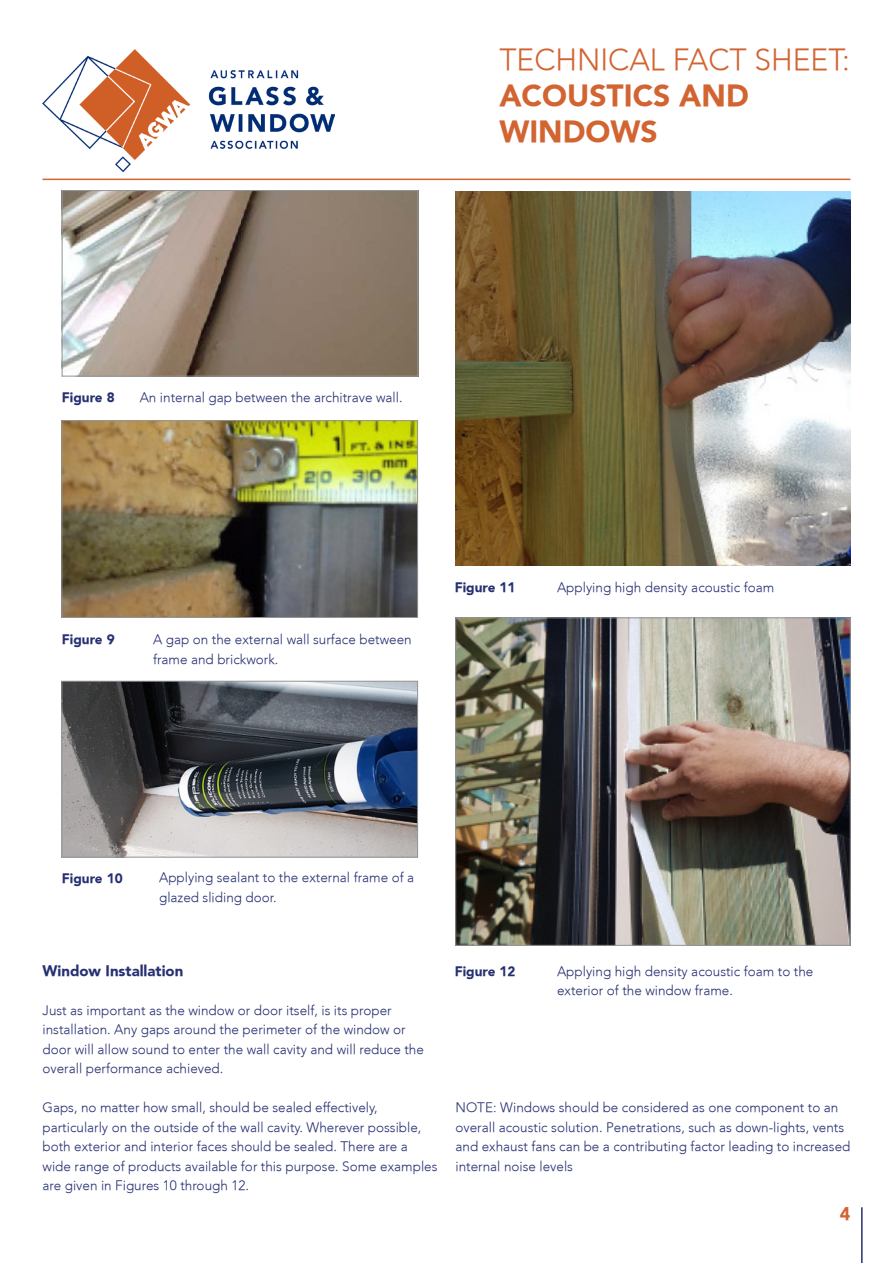
<style>
.page{position:relative;width:893px;height:1263px;background:#fff}
.page>*{position:absolute;margin:0;border:0;box-sizing:border-box;transform-origin:0 0}
.t1{font:300 30px "Avenir";color:#d26432}
.t2{font:900 30px/36px "Avenir";color:#d26432}
.t3{font:900 18px "Avenir";color:#d26432}
.sub_header{font:900 15px "Avenir";color:#263072}
.sub_header-2{font:300 13.5px/19.5px "Avenir";color:#263072}
.Plain_Text{font:900 13.5px "Avenir";color:#263072}
</style>
<div class="page">
<hr style="left:861px;top:1207px;width:2px;height:56px;background:#263072">
<hr style="left:43px;top:179px;width:807px;height:1px;background:#d26432">
<img style="left:43px;top:49px;width:291px;height:122px">
<img style="left:64px;top:192px;width:352px;height:182px">
<div style="left:62px;top:190px;width:356px;height:186px;border:1px solid #939598"></div>
<img style="left:64px;top:422px;width:352px;height:194px">
<div style="left:62px;top:420px;width:356px;height:198px;border:1px solid #939598"></div>
<img style="left:64px;top:683px;width:352px;height:172px">
<div style="left:62px;top:681px;width:356px;height:176px;border:1px solid #939598"></div>
<img style="left:455px;top:192px;width:395px;height:373px">
<img style="left:457px;top:620px;width:391px;height:323px">
<div style="left:455px;top:618px;width:395px;height:327px;border:1px solid #939598"></div>
<h1 class="t1" style="left:499px;top:43px;width:352px">TECHNICAL FACT SHEET:</h1>
<h1 class="t2" style="left:499px;top:78px;width:251px">ACOUSTICS AND<br>WINDOWS</h1>
<p class="Plain_Text" style="left:62px;top:389px;width:54px">Figure 8</p>
<p class="sub_header-2" style="left:140px;top:387px;width:264px">An internal gap between the architrave wall.</p>
<p class="Plain_Text" style="left:62px;top:631px;width:54px">Figure 9</p>
<p class="sub_header-2" style="left:153px;top:630px;width:260px">A gap on the external wall surface between</p>
<p class="sub_header-2" style="left:153px;top:649px;width:127px">frame and brickwork.</p>
<p class="Plain_Text" style="left:455px;top:579px;width:62px">Figure 11</p>
<p class="sub_header-2" style="left:557px;top:577px;width:219px">Applying high density acoustic foam</p>
<p class="Plain_Text" style="left:62px;top:870px;width:62px">Figure 10</p>
<p class="sub_header-2" style="left:159px;top:868px;width:257px">Applying sealant to the external frame of a</p>
<p class="sub_header-2" style="left:159px;top:887px;width:119px">glazed sliding door.</p>
<p class="sub_header" style="left:43px;top:961px;width:142px">Window Installation</p>
<p class="sub_header-2" style="left:43px;top:1000px;width:383px">Just as important as the window or door itself, is its proper installation. Any gaps around the perimeter of the window or door will allow sound to enter the wall cavity and will reduce the overall performance achieved.</p>
<p class="sub_header-2" style="left:43px;top:1098px;width:337px">Gaps, no matter how small, should be sealed effectively,</p>
<p class="sub_header-2" style="left:43px;top:1117px;width:396px">particularly on the outside of the wall cavity. Wherever possible, both exterior and interior faces should be sealed. There are a wide range of products available for this purpose. Some examples are given in Figures 10 through 12.</p>
<p class="Plain_Text" style="left:455px;top:963px;width:62px">Figure 12</p>
<p class="sub_header-2" style="left:557px;top:961px;width:258px">Applying high density acoustic foam to the exterior of the window frame.</p>
<p class="sub_header-2" style="left:455px;top:1098px;width:396px">NOTE: Windows should be considered as one component to an overall acoustic solution. Penetrations, such as down-lights, vents and exhaust fans can be a contributing factor leading to increased internal noise levels</p>
<h2 class="t3" style="left:840px;top:1203px;width:12px">4</h2>
</div>
